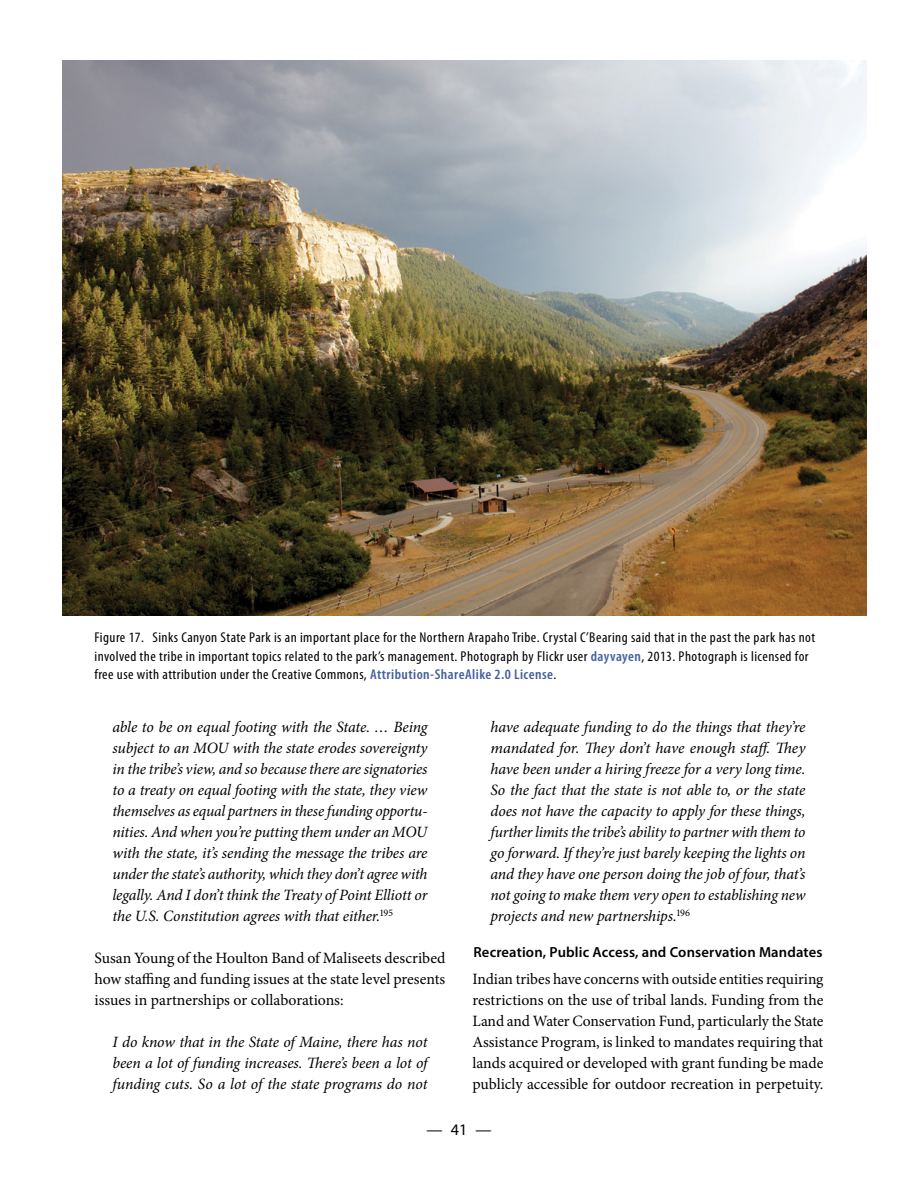
<style>
.page{position:relative;width:918px;height:1188px;background:#fff}
.page>*{position:absolute;margin:0;border:0;box-sizing:border-box;transform-origin:0 0}
.t1{font:16.2px "Myriad Pro";color:#000}
.t2{font:italic 15.75px/21px "Minion Pro";letter-spacing:-.01em;color:#000;text-align:justify}
.t3{font:15.75px/21px "Minion Pro";letter-spacing:-.005em;color:#000;text-align:justify}
.t4{font:600 14.7px "Myriad Pro";letter-spacing:.01em;color:#000}
.t5{font:condensed 14.25px/18.8px "Myriad Pro";letter-spacing:.03em;color:#000;scale:1.05 1}
.s1{font-weight:600;color:#45609e}
</style>
<div class="page">
<img style="left:62px;top:60px;width:804px;height:556px">
<p class="t5" style="left:94px;top:628px;width:688px">Figure 17. Sinks Canyon State Park is an important place for the Northern Arapaho Tribe. Crystal C’Bearing said that in the past the park has not involved the tribe in important topics related to the park’s management. Photograph by Flickr user <span class="s1">dayvayen</span>, 2013. Photograph is licensed for free use with attribution under the Creative Commons, <span class="s1">Attribution-ShareAlike 2.0 License</span>.</p>
<p class="t2" style="left:112px;top:716px;width:317px">able to be on equal footing with the State. … Being subject to an MOU with the state erodes sovereignty in the tribe’s view, and so because there are signatories to a treaty on equal footing with the state, they view themselves as equal partners in these funding opportu&shy;nities. And when you’re putting them under an MOU with the state, it’s sending the message the tribes are under the state’s authority, which they don’t agree with legally. And I don’t think the Treaty of Point Elliott or the U.S. Constitution agrees with that either.<sup>195</sup></p>
<p class="t3" style="left:94px;top:947px;width:352px">Susan Young of the Houlton Band of Maliseets described how staffing and funding issues at the state level presents issues in partnerships or collaborations:</p>
<p class="t2" style="left:112px;top:1031px;width:317px">I do know that in the State of Maine, there has not been a lot of funding increases. There’s been a lot of funding cuts. So a lot of the state programs do not</p>
<p class="t2" style="left:490px;top:716px;width:317px">have adequate funding to do the things that they’re mandated for. They don’t have enough staff. They have been under a hiring freeze for a very long time.<br>So the fact that the state is not able to, or the state does not have the capacity to apply for these things, further limits the tribe’s ability to partner with them to go forward. If they’re just barely keeping the lights on and they have one person doing the job of four, that’s not going to make them very open to establishing new projects and new partnerships.<sup>196</sup></p>
<p class="t4" style="left:473px;top:942px;width:351px">Recreation, Public Access, and Conservation Mandates</p>
<p class="t3" style="left:472px;top:968px;width:353px">Indian tribes have concerns with outside entities requiring restrictions on the use of tribal lands. Funding from the Land and Water Conservation Fund, particularly the State Assistance Program, is linked to mandates requiring that lands acquired or developed with grant funding be made publicly accessible for outdoor recreation in perpetuity.</p>
<p class="t1" style="left:427px;top:1120px;width:66px">—41—</p>
</div>
